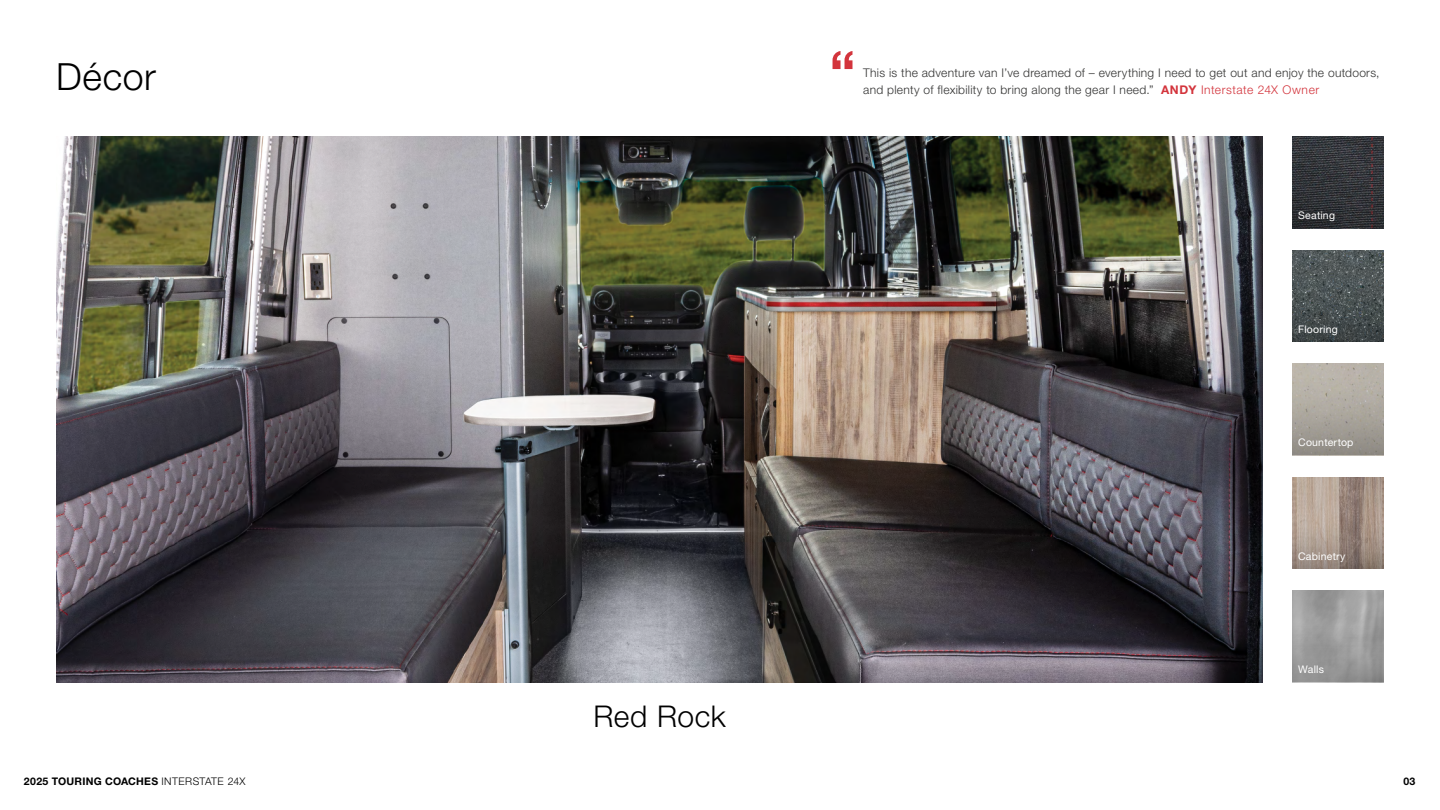
<style>
.page{position:relative;width:1440px;height:810px;background:#fff}
.page>*{position:absolute;margin:0;border:0;box-sizing:border-box;transform-origin:0 0}
.t1{font:700 56.25px "Helvetica Neue LT Std";color:#d3343c}
.t2{font:300 37.5px "Helvetica Neue LT Std";letter-spacing:.015em;color:#000}
.t3{font:300 30px "Helvetica Neue LT Std";letter-spacing:.015em;color:#000}
.t4{font:300 12px/17.2px "Helvetica Neue LT Std";letter-spacing:.02em;color:#343433}
.t5{font:10.5px "Helvetica Neue LT Std";letter-spacing:.02em;color:#fff}
.t6{font:700 10.5px "Helvetica Neue LT Std";letter-spacing:.02em;color:#000}
.s1{font-weight:700;color:#d3343c}
.s2{color:#d3343c}
.s3{font-weight:300}
</style>
<div class="page">
<img style="left:1292px;top:250px;width:92px;height:31px">
<svg style="left:1292px;top:281px;width:92px;height:61px;background:#484f50"></svg>
<img style="left:1292px;top:137px;width:92px;height:30px">
<svg style="left:1292px;top:167px;width:92px;height:61px;background:#313337"></svg>
<img style="left:1292px;top:364px;width:92px;height:9px">
<div style="left:1292px;top:373px;width:92px;height:82px;background:linear-gradient(to bottom,#c0bab0,#928d86)"></div>
<img style="left:1292px;top:477px;width:92px;height:39px">
<svg style="left:1292px;top:516px;width:92px;height:53px;background:#a08f84"></svg>
<svg style="left:1292px;top:621px;width:92px;height:61px;background:#999"></svg>
<img style="left:56px;top:136px;width:1207px;height:546px">
<h1 class="t1" style="left:830px;top:36px;width:28px">“</h1>
<h2 class="t2" style="left:56px;top:54px;width:101px">Décor</h2>
<p class="t4" style="left:863px;top:64px;width:518px">This is the adventure van I’ve dreamed of – everything I need to get out and enjoy the outdoors, and plenty of flexibility to bring along the gear I need.” <span class="s1">ANDY</span> <span class="s2">Interstate 24X Owner</span></p>
<p class="t5" style="left:1298px;top:209px;width:38px">Seating</p>
<p class="t5" style="left:1298px;top:323px;width:41px">Flooring</p>
<p class="t5" style="left:1298px;top:436px;width:57px">Countertop</p>
<p class="t5" style="left:1298px;top:550px;width:49px">Cabinetry</p>
<h3 class="t3" style="left:593px;top:698px;width:134px">Red Rock</h3>
<p class="t5" style="left:1298px;top:663px;width:27px">Walls</p>
<p class="t6" style="left:24px;top:775px;width:223px">2025 TOURING COACHES <span class="s3">INTERSTATE 24X</span></p>
<p class="t6" style="left:1403px;top:775px;width:14px">03</p>
</div>
